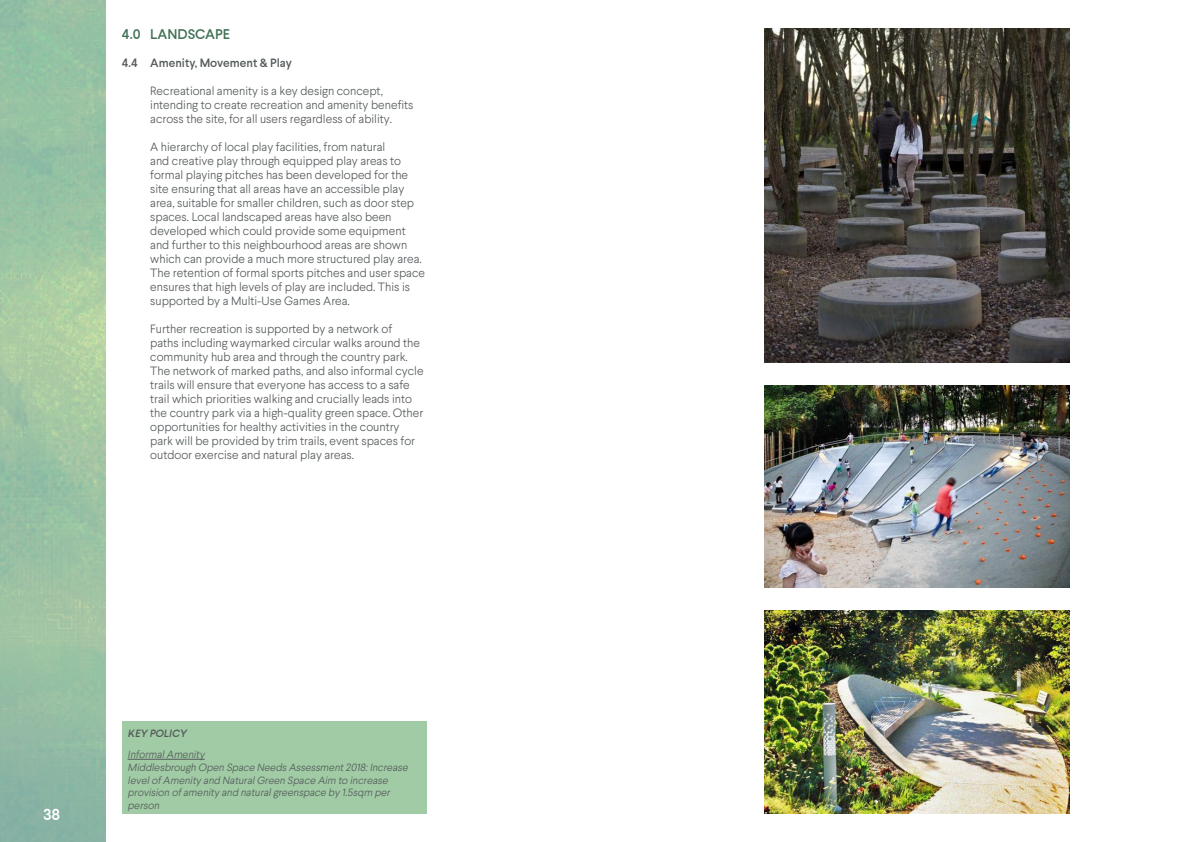
<style>
.page{position:relative;width:1191px;height:842px;background:#fff}
.page>*{position:absolute;margin:0;border:0;box-sizing:border-box;transform-origin:0 0}
.t1{font:500 16px "Larsseit";color:#fff}
.t2{font:500 14px "Larsseit";color:#427257}
.t3{font:300 12px/14px "Larsseit";color:#54595b}
.t4{font:500 12px "Larsseit";color:#54595b}
.t5{font:italic 300 10.5px/12.6px "Larsseit";color:#54595b}
.t6{font:italic 500 10.5px "Larsseit";color:#54595b}
</style>
<div class="page">
<div style="left:122px;top:721px;width:304px;height:93px;background:#a0cba4"></div>
<hr style="left:128px;top:759px;width:77px;height:1px;background:#54595b">
<img style="left:764px;top:28px;width:305px;height:334px">
<img style="left:764px;top:385px;width:305px;height:203px">
<img style="left:764px;top:611px;width:305px;height:203px">
<p class="t2" style="left:122px;top:26px;width:110px">4.0 LANDSCAPE</p>
<p class="t4" style="left:122px;top:56px;width:171px">4.4 Amenity, Movement &amp; Play</p>
<p class="t3" style="left:150px;top:84px;width:265px">Recreational amenity is a key design concept, intending to create recreation and amenity benefits across the site, for all users regardless of ability.</p>
<p class="t3" style="left:150px;top:140px;width:276px">A hierarchy of local play facilities, from natural<br>and creative play through equipped play areas to formal playing pitches has been developed for the site ensuring that all areas have an accessible play area, suitable for smaller children, such as door step spaces. Local landscaped areas have also been developed which could provide some equipment and further to this neighbourhood areas are shown which can provide a much more structured play area.<br>The retention of formal sports pitches and user space ensures that high levels of play are included. This is supported by a Multi-Use Games Area.</p>
<p class="t3" style="left:150px;top:322px;width:275px">Further recreation is supported by a network of paths including waymarked circular walks around the community hub area and through the country park.<br>The network of marked paths, and also informal cycle trails will ensure that everyone has access to a safe trail which priorities walking and crucially leads into the country park via a high-quality green space. Other opportunities for healthy activities in the country park will be provided by trim trails, event spaces for outdoor exercise and natural play areas.</p>
<h1 class="t1" style="left:43px;top:805px;width:19px">38</h1>
<p class="t6" style="left:128px;top:728px;width:63px">KEY POLICY</p>
<p class="t5" style="left:128px;top:748px;width:284px">InformalAmenity<br>Middlesbrough Open Space Needs Assessment2018:Increase levelofAmenity and NaturalGreen Space Aim to increase provision ofamenity and naturalgreenspace by 1.5sqm per person</p>
</div>
